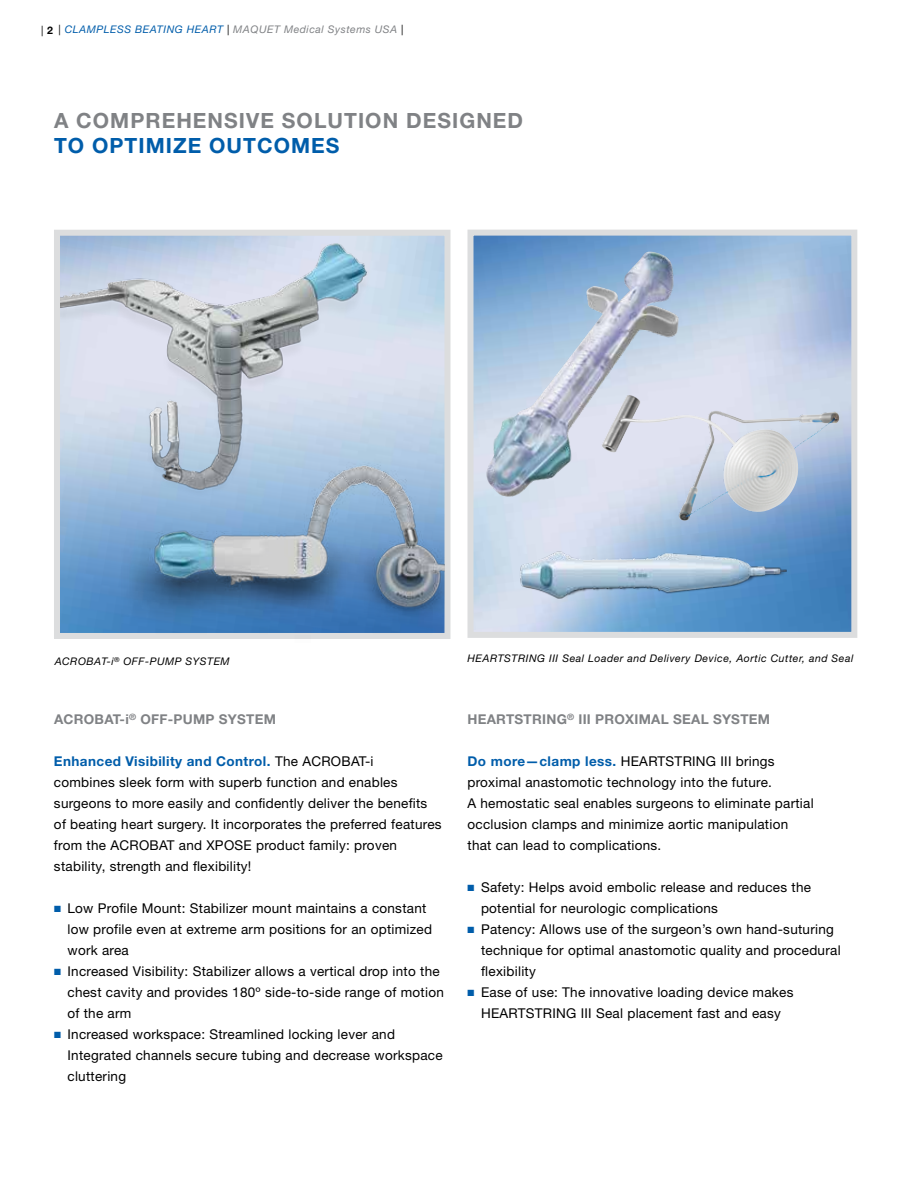
<style>
.page{position:relative;width:918px;height:1188px;background:#fff}
.page>*{position:absolute;margin:0;border:0;box-sizing:border-box;transform-origin:0 0}
.t1{font:700 21px "Helvetica Neue LT Std";color:#808285}
.t2{font:700 21px "Helvetica Neue LT";color:#005daa}
.t3{font:13.5px/21px "Helvetica Neue LT Std";letter-spacing:.02em;color:#000}
.t4{font:700 13.5px "Helvetica Neue LT Std";letter-spacing:.02em;color:#808285}
.t5{font:700 13.5px "Helvetica Neue LT";letter-spacing:.03em;color:#005daa}
.t6{font:italic 10.5px "Helvetica Neue LT Std";letter-spacing:.05em;color:#000}
.t7{font:italic 10.5px "Helvetica Neue LT Std";letter-spacing:.05em;color:#808285}
.s1{font-family:"Helvetica Neue LT";font-style:normal;color:#000}
.s2{font-family:"Helvetica Neue LT";font-weight:700;font-style:normal;color:#000}
.s3{color:#000}
.s4{color:#005daa}
.s5{font-family:"Helvetica Neue LT Std";font-weight:400;color:#000}
.s6{font-family:"Helvetica Neue LT";font-weight:700;color:#005daa}
</style>
<div class="page">
<img style="left:61px;top:532px;width:51px;height:100px">
<div style="left:54px;top:230px;width:396px;height:409px;border:6px solid #dcddde"></div>
<img style="left:475px;top:237px;width:375px;height:394px">
<div style="left:468px;top:230px;width:389px;height:408px;border:6px solid #dcddde"></div>
<img style="left:516px;top:548px;width:271px;height:53px">
<img style="left:112px;top:532px;width:333px;height:107px">
<img style="left:60px;top:230px;width:385px;height:302px">
<img style="left:486px;top:252px;width:193px;height:246px">
<img style="left:601px;top:395px;width:239px;height:126px">
<p class="t7" style="left:41px;top:23px;width:364px"><span class="s1">|</span> <span class="s2">2</span> <span class="s3">|</span> <span class="s4">CLAMPLESS BEATING HEART</span> <span class="s3">|</span> MAQUET Medical Systems USA <span class="s3">|</span></p>
<h1 class="t1" style="left:54px;top:107px;width:39px">A COMPREHENSIVE</h1>
<h1 class="t1" style="left:282px;top:107px;width:16px">SOLUTION</h1>
<h1 class="t1" style="left:406px;top:107px;width:16px">DESIGNED</h1>
<h1 class="t2" style="left:54px;top:133px;width:53px">To optimi</h1>
<h1 class="t2" style="left:173px;top:133px;width:54px">ze outcom</h1>
<h1 class="t2" style="left:311px;top:133px;width:27px">es</h1>
<p class="t6" style="left:55px;top:655px;width:177px">ACROBAT-i<sup>®</sup> OFF-PUMP SYSTEM</p>
<p class="t4" style="left:54px;top:711px;width:223px">ACROBAT-I<sup>®</sup> OFF-PUMP SYSTEM</p>
<p class="t5" style="left:54px;top:753px;width:321px">Enhanced Visibility and Control. <span class="s5">The ACROBAT-i</span></p>
<p class="t3" style="left:54px;top:772px;width:389px">combines sleek form with superb function and enables surgeons to more easily and confidently deliver the benefits of beating heart surgery. It incorporates the preferred features from the ACROBAT and XPOSE product family: proven stability, strength and flexibility!</p>
<p class="t3" style="left:68px;top:898px;width:366px;text-indent:-13px"><span class="s4">■</span> Low Profile Mount: Stabilizer mount maintains a constant low profile even at extreme arm positions for an optimized work area</p>
<p class="t3" style="left:68px;top:961px;width:378px;text-indent:-13px"><span class="s4">■</span> Increased Visibility: Stabilizer allows a vertical drop into the chest cavity and provides 180º side-to-side range of motion of the arm</p>
<p class="t3" style="left:68px;top:1024px;width:377px;text-indent:-13px"><span class="s4">■</span> Increased workspace: Streamlined locking lever and<br>Integrated channels secure tubing and decrease workspace cluttering</p>
<p class="t6" style="left:468px;top:652px;width:387px">HEARTSTRING III Seal Loader and Delivery Device, Aortic Cutter, and Seal</p>
<p class="t4" style="left:468px;top:711px;width:304px">HEARTSTRING<sup>®</sup> III PROXIMAL SEAL SYSTEM</p>
<p class="t3" style="left:468px;top:751px;width:348px"><span class="s6">Do more—clamp less.</span> HEARTSTRING III brings proximal anastomotic technology into the future.<br>A hemostatic seal enables surgeons to eliminate partial occlusion clamps and minimize aortic manipulation that can lead to complications.</p>
<p class="t3" style="left:481px;top:877px;width:332px;text-indent:-13px"><span class="s4">■</span> Safety: Helps avoid embolic release and reduces the potential for neurologic complications</p>
<p class="t3" style="left:481px;top:919px;width:361px;text-indent:-13px"><span class="s4">■</span> Patency: Allows use of the surgeon’s own hand-suturing technique for optimal anastomotic quality and procedural flexibility</p>
<p class="t3" style="left:468px;top:982px;width:327px;text-align:center"><span class="s4">■</span> Ease of use: The innovative loading device makes<br>HEARTSTRING III Seal placement fast and easy</p>
</div>
